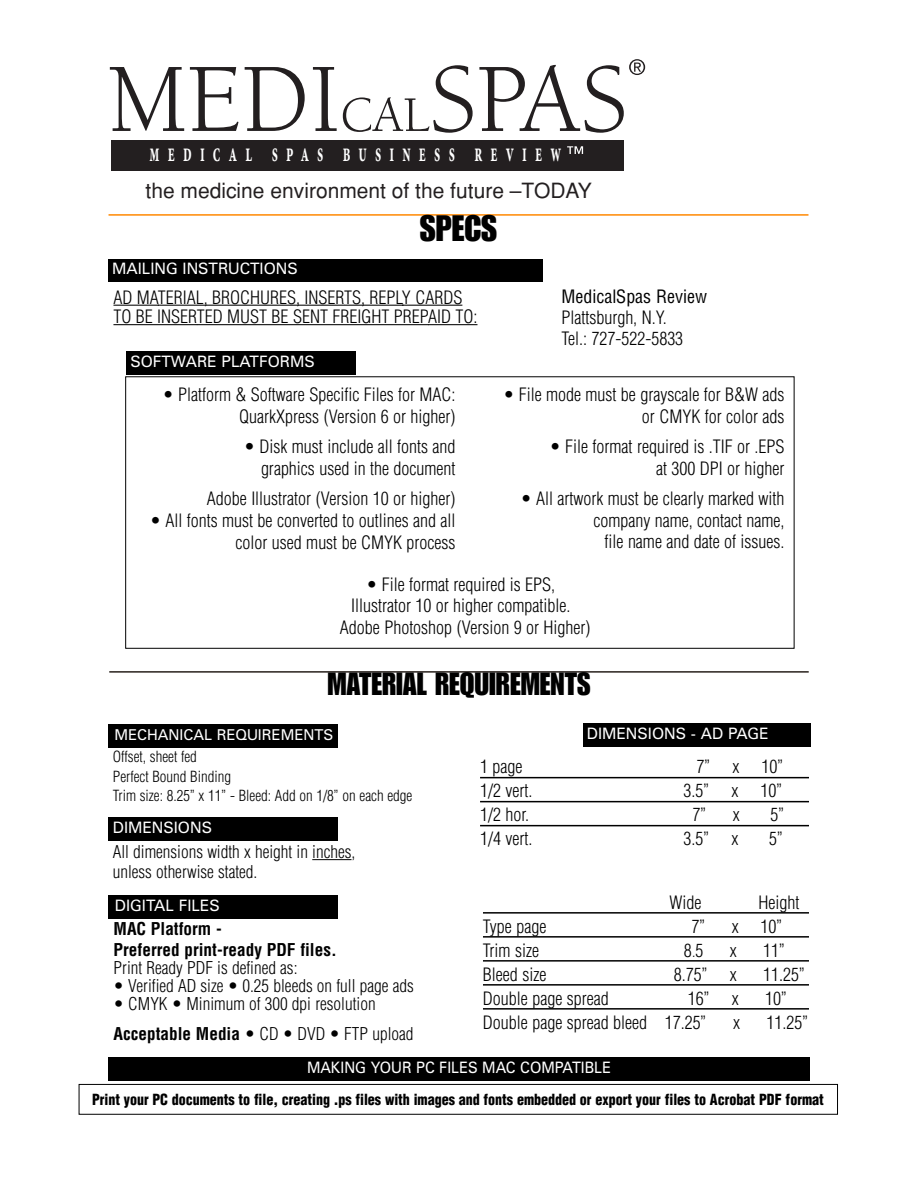
<style>
.page{position:relative;width:918px;height:1188px;background:#fff}
.page>*{position:absolute;margin:0;border:0;box-sizing:border-box;transform-origin:0 0}
.t1{font:36px "Impact";color:#000}
.t2{font:31.5px "Impact";color:#000}
.t3{font:700 26.1px "Minion Pro";color:#fff;scale:.53 1}
.t4{font:21px "Helvetica";color:#231f20}
.t5{font:300 condensed 18px/21.6px "Helvetica";color:#000;text-align:right}
.t6{font:condensed 18px "Helvetica";color:#000}
.t7{font:300 condensed 17.25px/19.5px "Helvetica";color:#000}
.t8{font:700 condensed 17.25px/20.7px "Helvetica";color:#000}
.t9{font:15.75px "Zurich BT";color:#fff}
.t10{font:15.75px "Zurich BT";color:#fff;scale:.94 1}
.t11{font:900 condensed 15px "Helvetica";color:#000;scale:.94 1}
.t12{font:300 condensed 15px/19.5px "Helvetica";color:#000}
.t13{font:15px "Zurich BT";color:#fff}
.s1{font-weight:700}
.s2{font-size:15px}
</style>
<div class="page">
<div style="left:125px;top:377px;width:669px;height:272px;border:1px solid #000"></div>
<hr style="left:312px;top:859px;width:40px;height:1px;background:#000">
<hr style="left:480px;top:777px;width:329px;height:1px;background:#000">
<hr style="left:480px;top:801px;width:329px;height:1px;background:#000">
<hr style="left:480px;top:825px;width:329px;height:1px;background:#000">
<hr style="left:483px;top:912px;width:326px;height:2px;background:#000">
<hr style="left:483px;top:936px;width:326px;height:2px;background:#000">
<hr style="left:483px;top:960px;width:326px;height:2px;background:#000">
<hr style="left:483px;top:984px;width:326px;height:2px;background:#000">
<hr style="left:483px;top:1008px;width:326px;height:2px;background:#000">
<div style="left:109px;top:724px;width:229px;height:23px;background:#000"></div>
<div style="left:109px;top:817px;width:229px;height:23px;background:#000"></div>
<div style="left:109px;top:895px;width:229px;height:23px;background:#000"></div>
<div style="left:126px;top:351px;width:230px;height:23px;background:#000"></div>
<div style="left:108px;top:1058px;width:702px;height:23px;background:#000"></div>
<hr style="left:109px;top:671px;width:700px;height:2px;background:#28211c">
<div style="left:79px;top:1084px;width:759px;height:30px;border:1px solid #000"></div>
<div style="left:108px;top:259px;width:434px;height:23px;background:#000"></div>
<hr style="left:113px;top:305px;width:46px;height:1px;background:#000">
<hr style="left:158px;top:305px;width:187px;height:1px;background:#000">
<hr style="left:344px;top:305px;width:60px;height:1px;background:#000">
<hr style="left:402px;top:305px;width:60px;height:1px;background:#000">
<hr style="left:113px;top:324px;width:84px;height:1px;background:#000">
<hr style="left:197px;top:324px;width:232px;height:1px;background:#000">
<hr style="left:428px;top:324px;width:50px;height:1px;background:#000">
<div style="left:583px;top:724px;width:228px;height:23px;background:#000"></div>
<div style="left:112px;top:140px;width:512px;height:31px;background:#231f20"></div>
<svg style="left:110px;top:67px;width:74px;height:64px"></svg>
<svg style="left:190px;top:67px;width:48px;height:64px"></svg>
<svg style="left:245px;top:67px;width:60px;height:64px"></svg>
<svg style="left:313px;top:67px;width:24px;height:64px"></svg>
<svg style="left:343px;top:65px;width:130px;height:68px"></svg>
<svg style="left:479px;top:59px;width:166px;height:74px"></svg>
<svg style="left:567px;top:146px;width:16px;height:8px"></svg>
<hr style="left:109px;top:214px;width:699px;height:2px;background:#f80">
<h3 class="t3" style="left:150px;top:143px;width:779px">medical spas business review</h3>
<p class="t4" style="left:146px;top:178px;width:448px">the medicine environment of the future –TODAY</p>
<h1 class="t1" style="left:420px;top:216px;width:79px">SPECS</h1>
<p class="t9" style="left:112px;top:263px;width:187px">MAILING INSTRUCTIONS</p>
<p class="t5" style="left:113px;top:288px;width:366px;line-height:19.5px;text-align:left">AD MATERIAL, BROCHURES, INSERTS, REPLY CARDS<br>TO BE INSERTED MUST BE SENT FREIGHT PREPAID TO:</p>
<p class="t9" style="left:130px;top:356px;width:186px">SOFTWARE PLATFORMS</p>
<p class="t6" style="left:561px;top:286px;width:147px">MedicalSpas Review</p>
<p class="t5" style="left:561px;top:307px;width:123px;line-height:21px;text-align:left">Plattsburgh, N.Y.<br>Tel.: 727-522-5833</p>
<p class="t5" style="left:504px;top:384px;width:282px">• File mode must be grayscale for B&amp;W ads or CMYK for color ads</p>
<p class="t5" style="left:550px;top:436px;width:236px">• File format required is .TIF or .EPS at 300 DPI or higher</p>
<p class="t5" style="left:521px;top:488px;width:265px">• All artwork must be clearly marked with company name, contact name,<br>file name and date of issues.</p>
<p class="t5" style="left:340px;top:574px;width:252px;text-align:center">• File format required is EPS,<br>Illustrator 10 or higher compatible.<br>Adobe Photoshop (Version 9 or Higher)</p>
<p class="t5" style="left:163px;top:384px;width:294px">• Platform &amp; Software Specific Files for MAC:<br>QuarkXpress (Version 6 or higher)</p>
<p class="t5" style="left:244px;top:436px;width:213px">• Disk must include all fonts and graphics used in the document</p>
<p class="t5" style="left:207px;top:488px;width:250px">Adobe Illustrator (Version 10 or higher)</p>
<p class="t5" style="left:150px;top:510px;width:307px">• All fonts must be converted to outlines and all color used must be CMYK process</p>
<h2 class="t2" style="left:327px;top:673px;width:265px">MATERIAL REQUIREMENTS</h2>
<p class="t13" style="left:115px;top:729px;width:220px">MECHANICAL REQUIREMENTS</p>
<p class="t12" style="left:113px;top:747px;width:301px">Offset, sheet fed<br>Perfect Bound Binding<br>Trim size: 8.25” x 11” - Bleed: Add on 1/8” on each edge</p>
<p class="t9" style="left:113px;top:821px;width:101px">DIMENSIONS</p>
<p class="t7" style="left:113px;top:842px;width:244px">All dimensions width x height in inches, unless otherwise stated.</p>
<p class="t9" style="left:115px;top:899px;width:107px">DIGITAL FILES</p>
<p class="t8" style="left:114px;top:919px;width:225px">MAC Platform -<br>Preferred print-ready PDF files.</p>
<p class="t7" style="left:114px;top:958px;width:185px">Print Ready PDF is defined as:</p>
<p class="t7" style="left:114px;top:976px;width:302px">• Verified AD size • 0.25 bleeds on full page ads</p>
<p class="t7" style="left:114px;top:989px;width:301px;line-height:30px">• CMYK • Minimum of 300 dpi resolution<br><span class="s1">Acceptable Media</span> • CD • DVD • FTP upload</p>
<p class="t9" style="left:587px;top:728px;width:184px">DIMENSIONS - AD PAGE</p>
<p class="t5" style="left:480px;top:756px;width:44px">1 page</p>
<p class="t5" style="left:697px;top:756px;width:88px">7” x 10”</p>
<p class="t5" style="left:480px;top:780px;width:54px">1/2 vert.</p>
<p class="t5" style="left:683px;top:780px;width:100px">3.5” x 10”</p>
<p class="t5" style="left:480px;top:804px;width:51px">1/2 hor.</p>
<p class="t5" style="left:692px;top:804px;width:15px">7”</p>
<p class="t5" style="left:733px;top:804px;width:9px">x</p>
<p class="t5" style="left:771px;top:804px;width:15px">5”</p>
<p class="t5" style="left:480px;top:828px;width:54px">1/4 vert.</p>
<p class="t5" style="left:683px;top:828px;width:56px">3.5” x</p>
<p class="t5" style="left:769px;top:828px;width:15px">5”</p>
<p class="t5" style="left:670px;top:892px;width:33px">Wide</p>
<p class="t5" style="left:758px;top:892px;width:42px">Height</p>
<p class="t5" style="left:483px;top:916px;width:65px">Type page</p>
<p class="t5" style="left:691px;top:916px;width:15px">7”</p>
<p class="t5" style="left:732px;top:916px;width:52px">x 10”</p>
<p class="t5" style="left:483px;top:940px;width:58px">Trim size</p>
<p class="t5" style="left:684px;top:940px;width:21px">8<span class="s2">.</span>5</p>
<p class="t5" style="left:730px;top:940px;width:9px">x</p>
<p class="t5" style="left:763px;top:940px;width:23px">11”</p>
<p class="t5" style="left:483px;top:964px;width:65px">Bleed size</p>
<p class="t5" style="left:674px;top:964px;width:64px">8.75” x</p>
<p class="t5" style="left:763px;top:964px;width:43px">11.25”</p>
<p class="t5" style="left:483px;top:988px;width:127px">Double page spread</p>
<p class="t5" style="left:688px;top:988px;width:52px">16” x</p>
<p class="t5" style="left:765px;top:988px;width:23px">10”</p>
<p class="t5" style="left:483px;top:1012px;width:225px">Double page spread bleed 17.25”</p>
<p class="t5" style="left:733px;top:1012px;width:9px">x</p>
<p class="t5" style="left:766px;top:1012px;width:43px">11.25”</p>
<p class="t10" style="left:307px;top:1062px;width:325px">MAKING YOUR PC FILES MAC COMPATIBLE</p>
<p class="t11" style="left:92px;top:1091px;width:780px">Print your PC documents to file, creating .ps files with images and fonts embedded or export your files to Acrobat PDF format</p>
</div>
